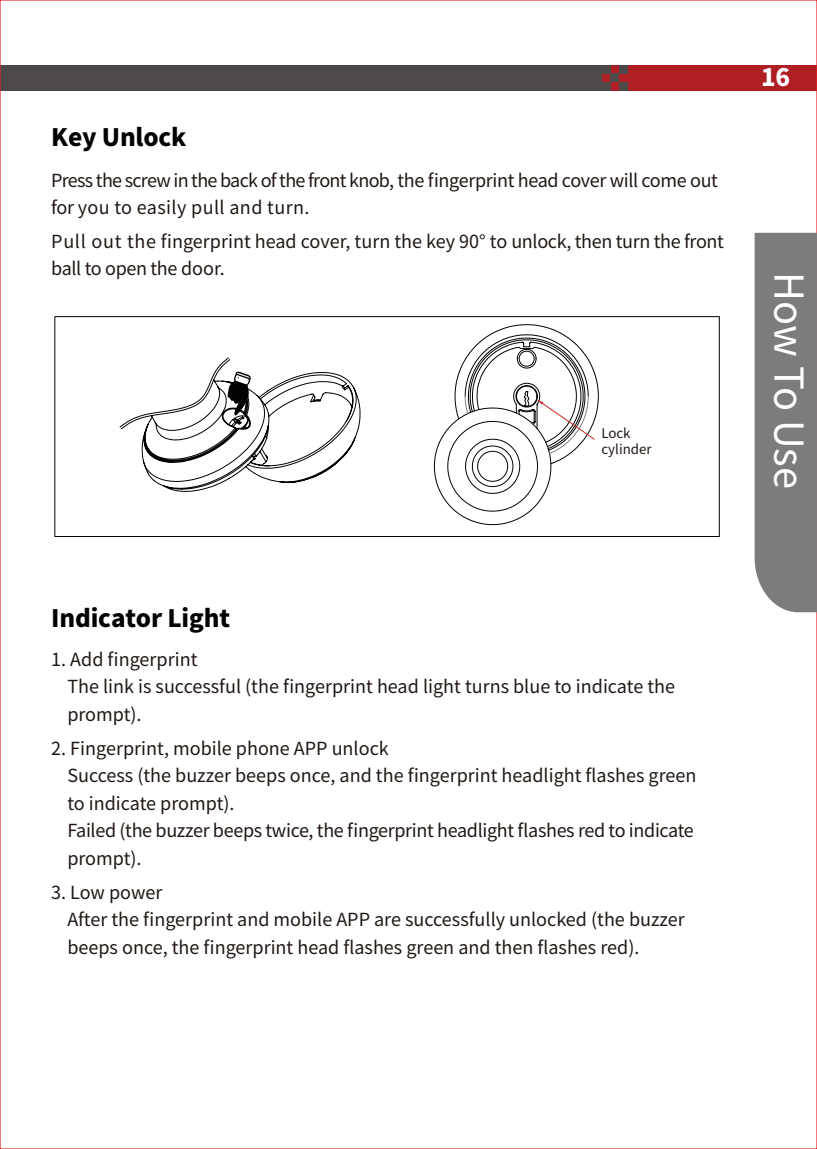
<style>
.page{position:relative;width:817px;height:1149px;background:#fff}
.page>*{position:absolute;margin:0;border:0;box-sizing:border-box;transform-origin:0 0}
.t1{font:39.9px "Source Han Sans CN";letter-spacing:-.005em;color:#fff}
.t2{font:800 24px "Source Han Sans CN";letter-spacing:-.005em;color:#030303}
.t3{font:800 24px "Source Han Sans CN";color:#fff}
.t4{font:18px/27.6px "Source Han Sans CN";color:#211814}
.t5{font:18px/27.6px "Source Han Sans CN";letter-spacing:-.02em;color:#211814}
.t6{font:13.2px/15.9px "Source Han Sans CN";color:#211814}
</style>
<div class="page">
<div style="left:0;top:65px;width:606px;height:26px;background:#4c4948"></div>
<div style="left:602px;top:65px;width:214px;height:26px;background:#ae1f24"></div>
<div style="left:619px;top:82px;width:9px;height:9px;background:#4c4948"></div>
<div style="left:619px;top:65px;width:9px;height:8px;background:#4c4948"></div>
<div style="left:601px;top:65px;width:9px;height:8px;background:#4c4948"></div>
<div style="left:610px;top:73px;width:9px;height:9px;background:#4c4948"></div>
<div style="left:601px;top:82px;width:9px;height:9px;background:#4c4948"></div>
<svg style="left:434px;top:324px;width:164px;height:201px"></svg>
<svg style="left:119px;top:357px;width:241px;height:135px"></svg>
<div style="left:754px;top:233px;width:62px;height:379px;background:#7c7c7b"></div>
<div style="left:55px;top:316px;width:664px;height:220px;border:1px solid #030303"></div>
<h2 class="t2" style="left:51px;top:124px;width:137px">Key Unlock</h2>
<p class="t5" style="left:51px;top:166px;width:668px">Press the screw in the back of the front knob, the fingerprint head cover will come out for you to easily pull and turn.</p>
<p class="t4" style="left:51px;top:228px;width:674px">Pull out the fingerprint head cover, turn the key 90° to unlock, then turn the front ball to open the door.</p>
<p class="t6" style="left:601px;top:425px;width:52px">Lock cylinder</p>
<h2 class="t3" style="left:760px;top:64px;width:31px">16</h2>
<h1 class="t1" style="left:811px;top:272px;width:218px;rotate:90deg">How To Use</h1>
<h2 class="t2" style="left:51px;top:604px;width:180px">Indicator Light</h2>
<p class="t4" style="left:67px;top:645px;width:609px;text-indent:-16px">1. Add fingerprint<br>The link is successful (the fingerprint head light turns blue to indicate the prompt).</p>
<p class="t4" style="left:67px;top:734px;width:630px;text-indent:-16px">2. Fingerprint, mobile phone APP unlock<br>Success (the buzzer beeps once, and the fingerprint headlight flashes green to indicate prompt).<br>Failed (the buzzer beeps twice, the fingerprint headlight flashes red to indicate prompt).</p>
<p class="t4" style="left:67px;top:878px;width:619px;text-indent:-16px">3. Low power<br>After the fingerprint and mobile APP are successfully unlocked (the buzzer beeps once, the fingerprint head flashes green and then flashes red).</p>
</div>
